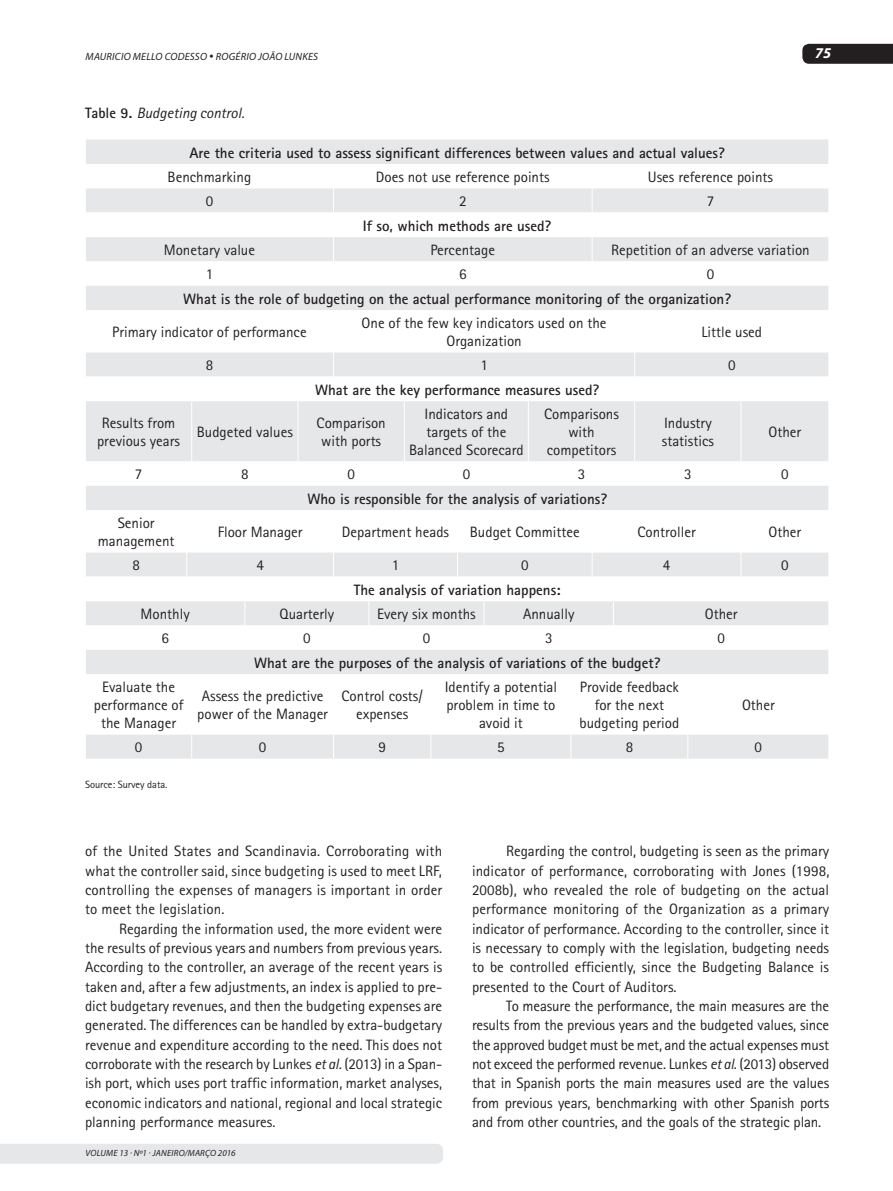
<style>
.page{position:relative;width:893px;height:1191px;background:#fff}
.page>*{position:absolute;margin:0;border:0;box-sizing:border-box;transform-origin:0 0}
.t1{font:15px/19.4px "Rotis Sans Serif";color:#231f20;text-align:center}
.t2{font:700 15px "Rotis Sans Serif";color:#231f20}
.t3{font:italic 15px "Rotis Sans Serif";color:#231f20}
.t4{font:italic 700 15px "Myriad Pro";color:#fff}
.t5{font:italic 10.5px "Myriad Pro";letter-spacing:.02em;color:#231f20}
.t6{font:10.5px "Rotis Sans Serif";letter-spacing:-.005em;color:#231f20}
.t7{font:italic 9px "Myriad Pro";letter-spacing:.02em;color:#231f20}
.s1{font-weight:700;font-style:normal}
.s2{font-style:italic}
</style>
<div class="page">
<div style="left:1px;top:1144px;width:442px;height:19px;background:#e6e7e9"></div>
<div style="left:802px;top:44px;width:91px;height:20px;background:#231f20"></div>
<div style="left:86px;top:139px;width:742px;height:619px;background:#e6e7e9"></div>
<svg style="left:86px;top:164px;width:742px;height:570px"></svg>
<svg style="left:333px;top:352px;width:1px;height:24px"></svg>
<svg style="left:634px;top:352px;width:1px;height:24px"></svg>
<hr style="left:191px;top:401px;width:1px;height:60px;background:#fff">
<hr style="left:298px;top:401px;width:1px;height:60px;background:#fff">
<hr style="left:404px;top:401px;width:1px;height:60px;background:#fff">
<hr style="left:528px;top:401px;width:1px;height:60px;background:#fff">
<hr style="left:634px;top:401px;width:1px;height:60px;background:#fff">
<hr style="left:741px;top:401px;width:1px;height:60px;background:#fff">
<svg style="left:186px;top:552px;width:1px;height:24px"></svg>
<svg style="left:333px;top:552px;width:1px;height:24px"></svg>
<svg style="left:457px;top:552px;width:1px;height:24px"></svg>
<svg style="left:592px;top:552px;width:1px;height:24px"></svg>
<svg style="left:741px;top:552px;width:1px;height:24px"></svg>
<svg style="left:244px;top:601px;width:1px;height:24px"></svg>
<svg style="left:369px;top:601px;width:1px;height:24px"></svg>
<svg style="left:484px;top:601px;width:1px;height:24px"></svg>
<svg style="left:613px;top:601px;width:1px;height:24px"></svg>
<svg style="left:191px;top:734px;width:1px;height:24px"></svg>
<svg style="left:333px;top:734px;width:1px;height:24px"></svg>
<svg style="left:431px;top:734px;width:1px;height:24px"></svg>
<svg style="left:570px;top:734px;width:1px;height:24px"></svg>
<svg style="left:687px;top:734px;width:1px;height:24px"></svg>
<svg style="left:333px;top:188px;width:1px;height:24px"></svg>
<svg style="left:592px;top:188px;width:1px;height:24px"></svg>
<svg style="left:333px;top:237px;width:1px;height:24px"></svg>
<svg style="left:592px;top:237px;width:1px;height:24px"></svg>
<p class="t5" style="left:86px;top:50px;width:234px">MAURICIO MELLO CODESSO • ROGÉRIO JOÃO LUNKES</p>
<p class="t3" style="left:85px;top:104px;width:161px"><span class="s1">Table 9.</span> Budgeting control.</p>
<p class="t4" style="left:815px;top:43px;width:18px">75</p>
<p class="t2" style="left:189px;top:143px;width:537px">Are the criteria used to assess significant differences between values and actual values?</p>
<p class="t1" style="left:168px;top:167px;width:85px">Benchmarking</p>
<p class="t1" style="left:376px;top:167px;width:175px">Does not use reference points</p>
<p class="t1" style="left:648px;top:167px;width:127px">Uses reference points</p>
<p class="t1" style="left:206px;top:191px;width:9px">0</p>
<p class="t1" style="left:459px;top:191px;width:9px">2</p>
<p class="t1" style="left:707px;top:191px;width:9px">7</p>
<p class="t2" style="left:363px;top:216px;width:190px">If so, which methods are used?</p>
<p class="t1" style="left:164px;top:240px;width:93px">Monetary value</p>
<p class="t1" style="left:431px;top:240px;width:66px">Percentage</p>
<p class="t1" style="left:611px;top:240px;width:200px">Repetition of an adverse variation</p>
<p class="t1" style="left:206px;top:264px;width:9px">1</p>
<p class="t1" style="left:459px;top:264px;width:9px">6</p>
<p class="t1" style="left:707px;top:264px;width:9px">0</p>
<p class="t2" style="left:183px;top:289px;width:549px">What is the role of budgeting on the actual performance monitoring of the organization?</p>
<p class="t1" style="left:112px;top:322px;width:196px">Primary indicator of performance</p>
<p class="t1" style="left:362px;top:314px;width:246px;line-height:18px">One of the few key indicators used on the<br>Organization</p>
<p class="t1" style="left:701px;top:322px;width:62px">Little used</p>
<p class="t1" style="left:206px;top:355px;width:9px">8</p>
<p class="t1" style="left:480px;top:355px;width:9px">1</p>
<p class="t1" style="left:728px;top:355px;width:9px">0</p>
<p class="t2" style="left:315px;top:380px;width:286px">What are the key performance measures used?</p>
<p class="t1" style="left:97px;top:414px;width:85px;line-height:18px">Results from previous years</p>
<p class="t1" style="left:197px;top:422px;width:98px">Budgeted values</p>
<p class="t1" style="left:317px;top:414px;width:71px;line-height:18px">Comparison with ports</p>
<p class="t1" style="left:409px;top:405px;width:116px;line-height:18px">Indicators and targets of the<br>Balanced Scorecard</p>
<p class="t1" style="left:544px;top:405px;width:76px;line-height:18px">Comparisons with competitors</p>
<p class="t1" style="left:662px;top:414px;width:54px;line-height:18px;text-align:left">Industry statistics</p>
<p class="t1" style="left:769px;top:422px;width:34px">Other</p>
<p class="t1" style="left:135px;top:464px;width:9px">7</p>
<p class="t1" style="left:241px;top:464px;width:9px">8</p>
<p class="t1" style="left:347px;top:464px;width:9px">0</p>
<p class="t1" style="left:463px;top:464px;width:9px">0</p>
<p class="t1" style="left:578px;top:464px;width:9px">3</p>
<p class="t1" style="left:684px;top:464px;width:9px">3</p>
<p class="t1" style="left:781px;top:464px;width:9px">0</p>
<p class="t2" style="left:307px;top:489px;width:301px">Who is responsible for the analysis of variations?</p>
<p class="t1" style="left:98px;top:514px;width:78px;line-height:18px">Senior management</p>
<p class="t1" style="left:218px;top:522px;width:86px">Floor Manager</p>
<p class="t1" style="left:342px;top:522px;width:109px">Department heads</p>
<p class="t1" style="left:470px;top:522px;width:111px">Budget Committee</p>
<p class="t1" style="left:637px;top:522px;width:60px">Controller</p>
<p class="t1" style="left:769px;top:522px;width:34px">Other</p>
<p class="t1" style="left:132px;top:555px;width:9px">8</p>
<p class="t1" style="left:256px;top:555px;width:9px">4</p>
<p class="t1" style="left:392px;top:555px;width:9px">1</p>
<p class="t1" style="left:521px;top:555px;width:9px">0</p>
<p class="t1" style="left:663px;top:555px;width:9px">4</p>
<p class="t1" style="left:781px;top:555px;width:9px">0</p>
<p class="t2" style="left:354px;top:580px;width:208px">The analysis of variation happens:</p>
<p class="t1" style="left:141px;top:604px;width:51px">Monthly</p>
<p class="t1" style="left:280px;top:604px;width:56px">Quarterly</p>
<p class="t1" style="left:377px;top:604px;width:100px">Every six months</p>
<p class="t1" style="left:523px;top:604px;width:53px">Annually</p>
<p class="t1" style="left:705px;top:604px;width:34px">Other</p>
<p class="t1" style="left:161px;top:628px;width:9px">6</p>
<p class="t1" style="left:303px;top:628px;width:9px">0</p>
<p class="t1" style="left:423px;top:628px;width:9px">0</p>
<p class="t1" style="left:545px;top:628px;width:9px">3</p>
<p class="t1" style="left:717px;top:628px;width:9px">0</p>
<p class="t2" style="left:254px;top:653px;width:408px">What are the purposes of the analysis of variations of the budget?</p>
<p class="t1" style="left:94px;top:678px;width:91px;line-height:18px">Evaluate the performance of the Manager</p>
<p class="t1" style="left:197px;top:687px;width:132px;line-height:18px">Assess the predictive power of the Manager</p>
<p class="t1" style="left:342px;top:687px;width:83px;line-height:18px">Control costs/ expenses</p>
<p class="t1" style="left:445px;top:678px;width:114px;line-height:18px">Identify a potential problem in time to avoid it</p>
<p class="t1" style="left:580px;top:678px;width:101px;line-height:18px">Provide feedback for the next budgeting period</p>
<p class="t1" style="left:742px;top:695px;width:34px">Other</p>
<p class="t1" style="left:135px;top:737px;width:9px">0</p>
<p class="t1" style="left:259px;top:737px;width:9px">0</p>
<p class="t1" style="left:378px;top:737px;width:9px">9</p>
<p class="t1" style="left:497px;top:737px;width:9px">5</p>
<p class="t1" style="left:626px;top:737px;width:9px">8</p>
<p class="t1" style="left:755px;top:737px;width:9px">0</p>
<p class="t6" style="left:85px;top:778px;width:84px">Source: Survey data.</p>
<p class="t1" style="left:85px;top:841px;width:359px;text-align:justify">of the United States and Scandinavia. Corroborating with what the controller said, since budgeting is used to meet LRF, controlling the expenses of managers is important in order to meet the legislation.</p>
<p class="t1" style="left:85px;top:918px;width:359px;text-align:justify;text-indent:34px">Regarding the information used, the more evident were the results of previous years and numbers from previous years.<br>According to the controller, an average of the recent years is taken and, after a few adjustments, an index is applied to pre&shy;dict budgetary revenues, and then the budgeting expenses are generated. The differences can be handled by extra-budgetary revenue and expenditure according to the need. This does not corroborate with the research by Lunkes <span class="s2">et al.</span> (2013) in a Span&shy;ish port, which uses port traffic information, market analyses, economic indicators and national, regional and local strategic planning performance measures.</p>
<p class="t7" style="left:86px;top:1147px;width:152px">VOLUME 13 · Nº1 · JANEIRO/MARÇO 2016</p>
<p class="t1" style="left:472px;top:841px;width:359px;text-align:justify;text-indent:34px">Regarding the control, budgeting is seen as the primary indicator of performance, corroborating with Jones (1998, 2008b), who revealed the role of budgeting on the actual performance monitoring of the Organization as a primary indicator of performance. According to the controller, since it is necessary to comply with the legislation, budgeting needs to be controlled efficiently, since the Budgeting Balance is presented to the Court of Auditors.</p>
<p class="t1" style="left:472px;top:996px;width:359px;text-align:justify;text-indent:34px">To measure the performance, the main measures are the results from the previous years and the budgeted values, since the approved budget must be met, and the actual expenses must not exceed the performed revenue. Lunkes <span class="s2">et al</span>. (2013) observed that in Spanish ports the main measures used are the values from previous years, benchmarking with other Spanish ports and from other countries, and the goals of the strategic plan.</p>
</div>
